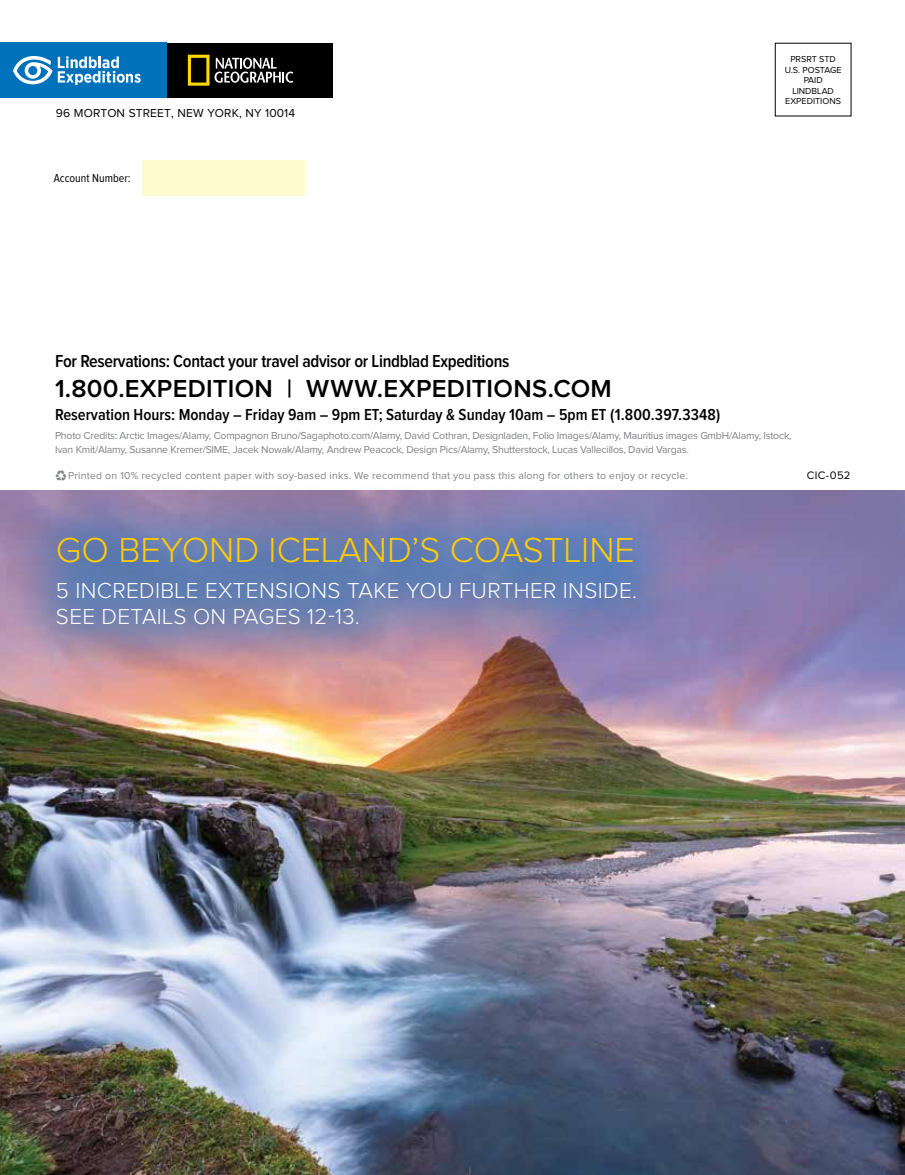
<style>
.page{position:relative;width:905px;height:1175px;background:#fff}
.page>*{position:absolute;margin:0;border:0;box-sizing:border-box;transform-origin:0 0}
.t1{font:300 36px "Proxima Nova";color:#ffcb05}
.t2{font:600 25.5px "Proxima Nova";letter-spacing:.01em;color:#000}
.t3{font:300 22.5px/25.5px "Proxima Nova";letter-spacing:.015em;color:#fff}
.t4{font:600 18px "Proxima Nova Cond";letter-spacing:-.015em;color:#000}
.t5{font:600 16.5px "Proxima Nova Cond";color:#000}
.t6{font:12px "Proxima Nova";letter-spacing:.01em;color:#000}
.t7{font:12px "Proxima Nova Cond";color:#000}
.t8{font:11.25px "Proxima Nova";letter-spacing:.03em;color:#000}
.t9{font:10.5px/14px "Proxima Nova";letter-spacing:-.02em;color:#808285}
.t10{font:10.5px "Proxima Nova";letter-spacing:.015em;color:#808285}
.t11{font:9px/10.5px "Proxima Nova";color:#000;text-align:center}
.s1{font-family:"Recycle"}
</style>
<div class="page">
<img style="left:0;top:490px;width:904px;height:684px">
<div style="left:142px;top:161px;width:162px;height:35px;background:#fffbce"></div>
<div style="left:0;top:478px;width:693px;height:205px;background:#0072bc;opacity:.44"></div>
<div style="left:166px;top:43px;width:166px;height:55px;background:#000"></div>
<svg style="left:188px;top:55px;width:105px;height:31px"></svg>
<div style="left:0;top:43px;width:166px;height:55px;background:#0072bc"></div>
<svg style="left:13px;top:56px;width:128px;height:29px"></svg>
<p class="t6" style="left:56px;top:107px;width:241px">96 MORTON STREET, NEW YORK, NY 10014</p>
<p class="t7" style="left:54px;top:171px;width:78px">Account Number:</p>
<p class="t11" style="left:784px;top:54px;width:58px">PRSRT STD<br>U.S. POSTAGE<br>PAID<br>LINDBLAD<br>EXPEDITIONS</p>
<h3 class="t4" style="left:55px;top:351px;width:456px">For Reservations: Contact your travel advisor or Lindblad Expeditions</h3>
<h2 class="t2" style="left:55px;top:374px;width:558px">1.800.EXPEDITION | WWW.EXPEDITIONS.COM</h2>
<h3 class="t5" style="left:55px;top:405px;width:666px">Reservation Hours: Monday – Friday 9am – 9pm ET; Saturday &amp; Sunday 10am – 5pm ET (1.800.397.3348)</h3>
<p class="t9" style="left:55px;top:429px;width:738px">Photo Credits: Arctic Images/Alamy, Compagnon Bruno/Sagaphoto.com/Alamy, David Cothran, Designladen, Folio Images/Alamy, Mauritius images GmbH/Alamy, Istock,<br>Ivan Kmit/Alamy, Susanne Kremer/SIME, Jacek Nowak/Alamy, Andrew Peacock, Design Pics/Alamy, Shutterstock, Lucas Vallecillos, David Vargas.</p>
<p class="t10" style="left:55px;top:469px;width:634px"><span class="s1">C</span>Printed on 10% recycled content paper with soy-based inks. We recommend that you pass this along for others to enjoy or recycle.</p>
<p class="t8" style="left:806px;top:468px;width:45px">CIC-052</p>
<h1 class="t1" style="left:56px;top:530px;width:580px">GO BEYOND ICELAND’S COASTLINE</h1>
<h3 class="t3" style="left:56px;top:578px;width:582px">5 INCREDIBLE EXTENSIONS TAKE YOU FURTHER INSIDE.<br>SEE DETAILS ON PAGES 12-13.</h3>
</div>
